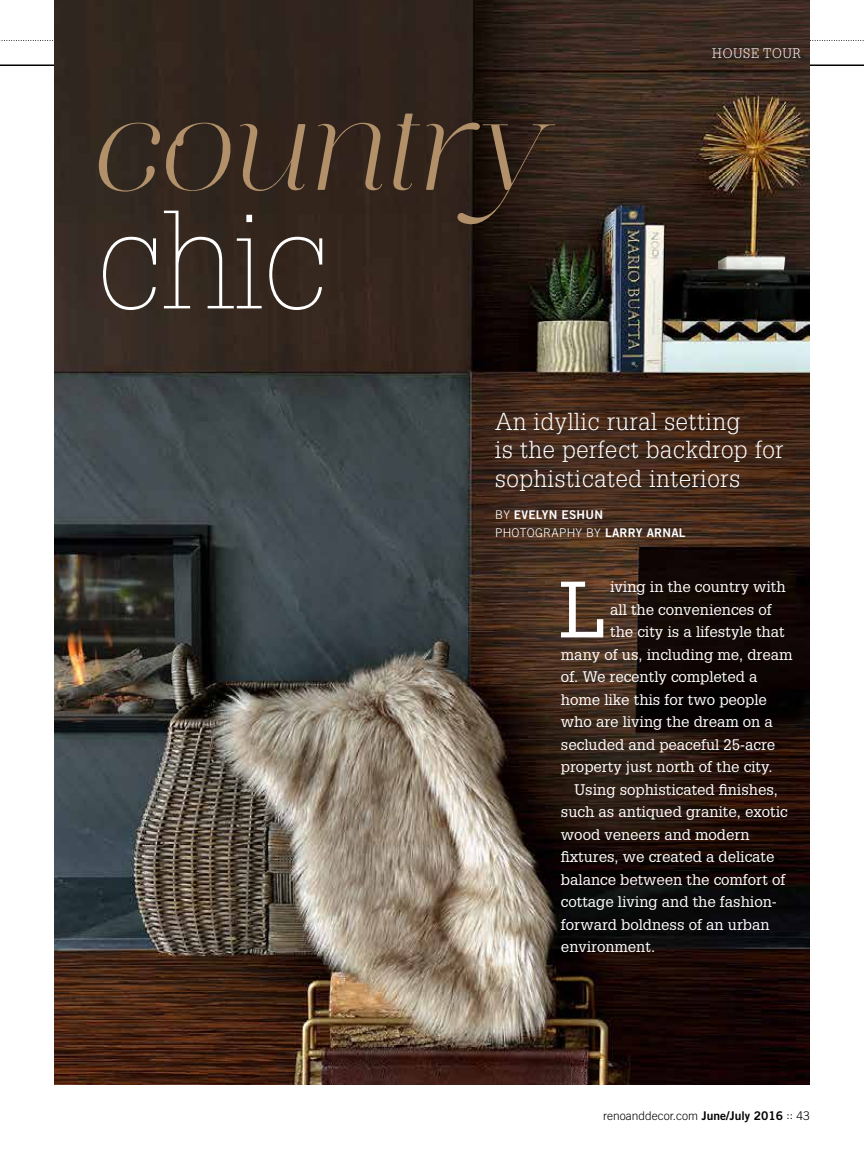
<style>
.page{position:relative;width:864px;height:1161px;background:#fff}
.page>*{position:absolute;margin:0;border:0;box-sizing:border-box;transform-origin:0 0}
.t1{font:144px "Aire Bold Italic Pro";letter-spacing:.01em;color:#b1906a}
.t2{font:100 136.5px "Glypha";color:#fff}
.t3{font:77.85px "Glypha";color:#fff}
.t4{font:300 24px/28.5px "Glypha";letter-spacing:.03em;color:#fff}
.t5{font:15px "Glypha";color:#fff}
.t6{font:300 13.5px "Glypha";letter-spacing:.06em;color:#fff}
.t7{font:300 12px "Trade Gothic LT Std";color:#000}
.t8{font:300 12px "Trade Gothic LT Std";letter-spacing:.02em;color:#fff}
.t9{font:12px "Trade Gothic LT Std Bd 2";letter-spacing:.02em;color:#fff}
.s1{font-family:"Trade Gothic LT Std";font-weight:300}
.s2{font-family:"Trade Gothic LT Std Bd 2";font-weight:400}
</style>
<div class="page">
<hr style="left:0;top:64px;width:864px;height:2px;background:#000">
<svg style="left:0;top:40px;width:864px;height:1px"></svg>
<img style="left:54px;top:0;width:756px;height:1084px">
<h1 class="t1" style="left:95px;top:56px;width:454px">country</h1>
<h2 class="t2" style="left:95px;top:181px;width:236px">chic</h2>
<p class="t6" style="left:712px;top:46px;width:90px">HOUSE TOUR</p>
<h3 class="t4" style="left:495px;top:407px;width:290px">An idyllic rural setting<br>is the perfect backdrop for sophisticated interiors</h3>
<p class="t9" style="left:495px;top:507px;width:109px"><span class="s1">BY</span> EVELYN ESHUN</p>
<p class="t8" style="left:495px;top:526px;width:192px">PHOTOGRAPHY BY <span class="s2">LARRY ARNAL</span></p>
<h3 class="t3" style="left:559px;top:563px;width:49px">L</h3>
<p class="t5" style="left:610px;top:578px;width:177px">iving in the country with</p>
<p class="t5" style="left:610px;top:600px;width:163px">all the conveniences of</p>
<p class="t5" style="left:610px;top:623px;width:176px">the city is a lifestyle that</p>
<p class="t5" style="left:561px;top:645px;width:233px">many of us, including me, dream</p>
<p class="t5" style="left:561px;top:668px;width:198px">of. We recently completed a</p>
<p class="t5" style="left:561px;top:690px;width:207px">home like this for two people</p>
<p class="t5" style="left:561px;top:713px;width:214px">who are living the dream on a</p>
<p class="t5" style="left:561px;top:735px;width:216px">secluded and peaceful 25-acre</p>
<p class="t5" style="left:561px;top:758px;width:213px">property just north of the city.</p>
<p class="t5" style="left:574px;top:780px;width:205px">Using sophisticated finishes,</p>
<p class="t5" style="left:561px;top:803px;width:228px">such as antiqued granite, exotic</p>
<p class="t5" style="left:561px;top:825px;width:190px">wood veneers and modern</p>
<p class="t5" style="left:561px;top:848px;width:215px">fixtures, we created a delicate</p>
<p class="t5" style="left:561px;top:870px;width:226px">balance between the comfort of</p>
<p class="t5" style="left:561px;top:893px;width:217px">cottage living and the fashion-</p>
<p class="t5" style="left:561px;top:915px;width:210px">forward boldness of an urban</p>
<p class="t5" style="left:561px;top:938px;width:96px">environment.</p>
<p class="t7" style="left:603px;top:1109px;width:208px">renoanddecor.com <span class="s2">June/July 2016</span> :: 43</p>
</div>
